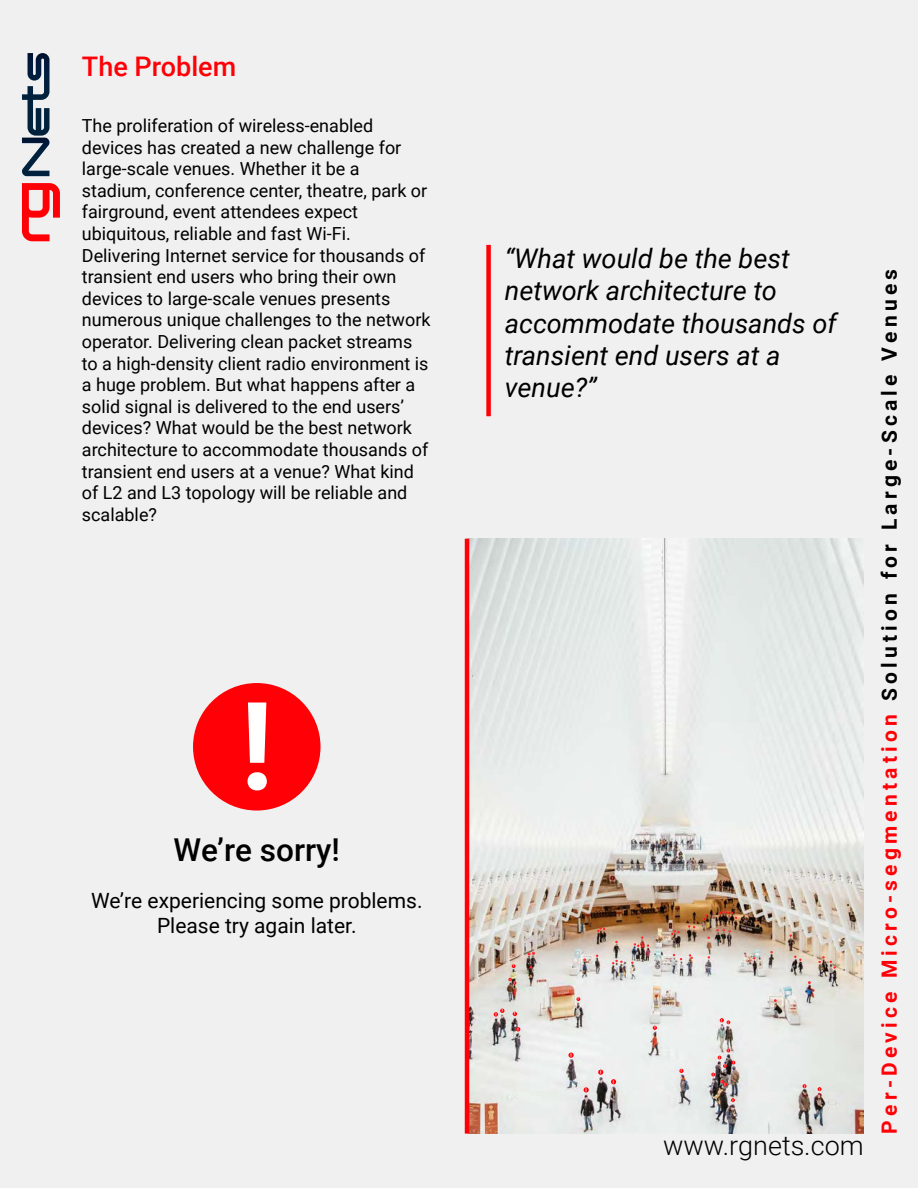
<style>
.page{position:relative;width:918px;height:1188px;background:#f0f0f0}
.page>*{position:absolute;margin:0;border:0;box-sizing:border-box;transform-origin:0 0}
.t1{font:700 122.4px "Roboto";color:#fff}
.t2{font:500 31.5px "Roboto";color:#000}
.t3{font:italic 27px/32.4px "Roboto";color:#000}
.t4{font:300 27px "Roboto";color:#000}
.t5{font:500 27px "Roboto";color:#ff0006}
.t6{font:700 21px "Roboto";letter-spacing:.2em;color:#ff0006}
.t7{font:21px/25.2px "Roboto";color:#000;text-align:center}
.t8{font:18px/21.6px "Roboto";color:#000}
.t9{font:700 4.95px "Roboto";color:#fff}
.t10{font:700 4.2px "Roboto";color:#fff}
.t11{font:700 4.05px "Roboto";color:#fff}
.t12{font:700 3.9px "Roboto";color:#fff}
.t13{font:700 3.6px "Roboto";color:#fff}
.t14{font:700 3.3px "Roboto";color:#fff}
.t15{font:700 2.85px "Roboto";color:#fff}
.t16{font:700 2.55px "Roboto";color:#fff}
.t17{font:700 2.4px "Roboto";color:#fff}
.t18{font:700 2.1px "Roboto";color:#fff}
.s1{color:#000}
</style>
<div class="page">
<svg style="left:22px;top:183px;width:38px;height:58px"></svg>
<svg style="left:22px;top:53px;width:28px;height:123px"></svg>
<div style="left:486px;top:245px;width:5px;height:171px;background:#ff0006"></div>
<img style="left:469px;top:539px;width:395px;height:595px">
<hr style="left:465px;top:539px;width:4px;height:595px;background:#ff0006">
<div style="left:193px;top:683px;width:128px;height:128px;background:#ff0006;border-radius:50%"></div>
<svg style="left:494px;top:1009px;width:11px;height:8px"></svg>
<svg style="left:512px;top:964px;width:4px;height:4px"></svg>
<svg style="left:577px;top:997px;width:3px;height:4px"></svg>
<svg style="left:528px;top:952px;width:7px;height:3px"></svg>
<svg style="left:568px;top:1053px;width:6px;height:5px"></svg>
<svg style="left:598px;top:1070px;width:5px;height:5px"></svg>
<svg style="left:611px;top:1079px;width:5px;height:5px"></svg>
<svg style="left:584px;top:1087px;width:5px;height:6px"></svg>
<svg style="left:653px;top:1026px;width:4px;height:4px"></svg>
<svg style="left:679px;top:1069px;width:5px;height:4px"></svg>
<svg style="left:720px;top:1018px;width:10px;height:6px"></svg>
<svg style="left:731px;top:1098px;width:4px;height:4px"></svg>
<svg style="left:803px;top:1084px;width:4px;height:4px"></svg>
<svg style="left:818px;top:1087px;width:4px;height:4px"></svg>
<svg style="left:819px;top:956px;width:17px;height:13px"></svg>
<svg style="left:794px;top:956px;width:7px;height:5px"></svg>
<svg style="left:689px;top:954px;width:4px;height:5px"></svg>
<svg style="left:673px;top:954px;width:9px;height:6px"></svg>
<svg style="left:612px;top:960px;width:11px;height:4px"></svg>
<svg style="left:597px;top:927px;width:8px;height:5px"></svg>
<svg style="left:634px;top:936px;width:15px;height:11px"></svg>
<svg style="left:671px;top:930px;width:9px;height:5px"></svg>
<svg style="left:688px;top:925px;width:7px;height:3px"></svg>
<svg style="left:716px;top:929px;width:15px;height:3px"></svg>
<svg style="left:703px;top:914px;width:5px;height:6px"></svg>
<svg style="left:719px;top:911px;width:18px;height:8px"></svg>
<svg style="left:711px;top:1049px;width:24px;height:37px"></svg>
<svg style="left:508px;top:978px;width:8px;height:7px"></svg>
<svg style="left:513px;top:1012px;width:4px;height:4px"></svg>
<svg style="left:516px;top:1027px;width:4px;height:5px"></svg>
<h3 class="t5" style="left:82px;top:48px;width:156px">The Problem</h3>
<p class="t8" style="left:82px;top:114px;width:350px">The proliferation of wireless-enabled devices has created a new challenge for large-scale venues. Whether it be a stadium, conference center, theatre, park or fairground, event attendees expect ubiquitous, reliable and fast Wi-Fi.<br>Delivering Internet service for thousands of transient end users who bring their own devices to large-scale venues presents numerous unique challenges to the network operator. Delivering clean packet streams to a high-density client radio environment is a huge problem. But what happens after a solid signal is delivered to the end users’ devices? What would be the best network architecture to accommodate thousands of transient end users at a venue? What kind of L2 and L3 topology will be reliable and scalable?</p>
<h1 class="t1" style="left:240px;top:660px;width:35px">!</h1>
<h2 class="t2" style="left:174px;top:827px;width:168px">We’re sorry!</h2>
<p class="t7" style="left:91px;top:887px;width:333px">We’re experiencing some problems.<br>Please try again later.</p>
<h3 class="t3" style="left:505px;top:241px;width:333px">“What would be the best network architecture to accommodate thousands of transient end users at a venue?”</h3>
<p class="t18" style="left:706px;top:914px;width:2px">!</p>
<p class="t18" style="left:704px;top:917px;width:2px">!</p>
<p class="t18" style="left:720px;top:912px;width:2px">!</p>
<p class="t18" style="left:723px;top:911px;width:4px">! !</p>
<p class="t18" style="left:729px;top:911px;width:5px">! !</p>
<p class="t18" style="left:736px;top:916px;width:2px">!</p>
<p class="t18" style="left:600px;top:927px;width:2px">!</p>
<p class="t18" style="left:604px;top:928px;width:2px">!</p>
<p class="t18" style="left:598px;top:929px;width:2px">!</p>
<p class="t18" style="left:642px;top:936px;width:2px">!</p>
<p class="t18" style="left:674px;top:930px;width:2px">!</p>
<p class="t18" style="left:678px;top:931px;width:2px">!</p>
<p class="t18" style="left:672px;top:932px;width:2px">!</p>
<p class="t18" style="left:689px;top:925px;width:2px">!</p>
<p class="t18" style="left:694px;top:926px;width:2px">!</p>
<p class="t18" style="left:717px;top:929px;width:2px">!</p>
<p class="t18" style="left:723px;top:929px;width:2px">!</p>
<p class="t18" style="left:729px;top:930px;width:2px">!</p>
<p class="t18" style="left:708px;top:936px;width:2px">!</p>
<p class="t18" style="left:790px;top:934px;width:2px">!</p>
<p class="t18" style="left:616px;top:941px;width:2px">!</p>
<p class="t18" style="left:635px;top:943px;width:2px">!</p>
<p class="t18" style="left:638px;top:944px;width:2px">!</p>
<p class="t18" style="left:642px;top:945px;width:2px">!</p>
<p class="t18" style="left:648px;top:944px;width:2px">!</p>
<p class="t13" style="left:513px;top:964px;width:2px">!</p>
<p class="t15" style="left:529px;top:952px;width:2px">!</p>
<p class="t15" style="left:533px;top:951px;width:2px">!</p>
<p class="t17" style="left:531px;top:965px;width:2px">!</p>
<p class="t17" style="left:584px;top:958px;width:2px">!</p>
<p class="t18" style="left:597px;top:954px;width:2px">!</p>
<p class="t18" style="left:616px;top:959px;width:2px">!</p>
<p class="t18" style="left:621px;top:960px;width:2px">!</p>
<p class="t18" style="left:613px;top:962px;width:2px">!</p>
<p class="t18" style="left:632px;top:961px;width:2px">!</p>
<p class="t18" style="left:674px;top:954px;width:2px">!</p>
<p class="t18" style="left:681px;top:958px;width:2px">!</p>
<p class="t18" style="left:690px;top:954px;width:2px">!</p>
<p class="t18" style="left:691px;top:956px;width:2px">!</p>
<p class="t18" style="left:709px;top:956px;width:2px">!</p>
<p class="t18" style="left:754px;top:957px;width:2px">!</p>
<p class="t18" style="left:771px;top:951px;width:2px">!</p>
<p class="t18" style="left:795px;top:955px;width:2px">!</p>
<p class="t18" style="left:800px;top:958px;width:2px">!</p>
<p class="t18" style="left:823px;top:956px;width:2px">!</p>
<p class="t18" style="left:819px;top:961px;width:2px">!</p>
<p class="t18" style="left:830px;top:960px;width:2px">!</p>
<p class="t18" style="left:834px;top:966px;width:2px">!</p>
<p class="t14" style="left:510px;top:977px;width:2px">!</p>
<p class="t14" style="left:514px;top:981px;width:2px">!</p>
<p class="t16" style="left:809px;top:981px;width:2px">!</p>
<p class="t13" style="left:578px;top:997px;width:2px">!</p>
<p class="t16" style="left:775px;top:999px;width:2px">!</p>
<p class="t10" style="left:502px;top:1008px;width:3px">!</p>
<p class="t10" style="left:495px;top:1011px;width:3px">!</p>
<p class="t10" style="left:514px;top:1011px;width:3px">!</p>
<p class="t10" style="left:518px;top:1026px;width:3px">!</p>
<p class="t9" style="left:570px;top:1052px;width:3px">!</p>
<p class="t11" style="left:654px;top:1025px;width:3px">!</p>
<p class="t11" style="left:721px;top:1017px;width:3px">!</p>
<p class="t13" style="left:728px;top:1020px;width:2px">!</p>
<p class="t13" style="left:728px;top:1048px;width:2px">!</p>
<p class="t13" style="left:719px;top:1055px;width:2px">!</p>
<p class="t13" style="left:733px;top:1060px;width:2px">!</p>
<p class="t13" style="left:724px;top:1063px;width:2px">!</p>
<p class="t9" style="left:600px;top:1069px;width:3px">!</p>
<p class="t11" style="left:681px;top:1068px;width:3px">!</p>
<p class="t13" style="left:713px;top:1072px;width:2px">!</p>
<p class="t9" style="left:586px;top:1086px;width:3px">!</p>
<p class="t9" style="left:613px;top:1078px;width:3px">!</p>
<p class="t14" style="left:722px;top:1079px;width:2px">!</p>
<p class="t12" style="left:725px;top:1082px;width:3px">!</p>
<p class="t12" style="left:804px;top:1083px;width:3px">!</p>
<p class="t12" style="left:819px;top:1086px;width:3px">!</p>
<p class="t12" style="left:732px;top:1097px;width:3px">!</p>
<h3 class="t4" style="left:663px;top:1126px;width:202px">www.rgnets.com</h3>
<p class="t6" style="left:875px;top:1134px;width:866px;rotate:-90deg">Per-Device Micro-segmentation <span class="s1">Solution for Large-Scale Venues</span></p>
</div>
